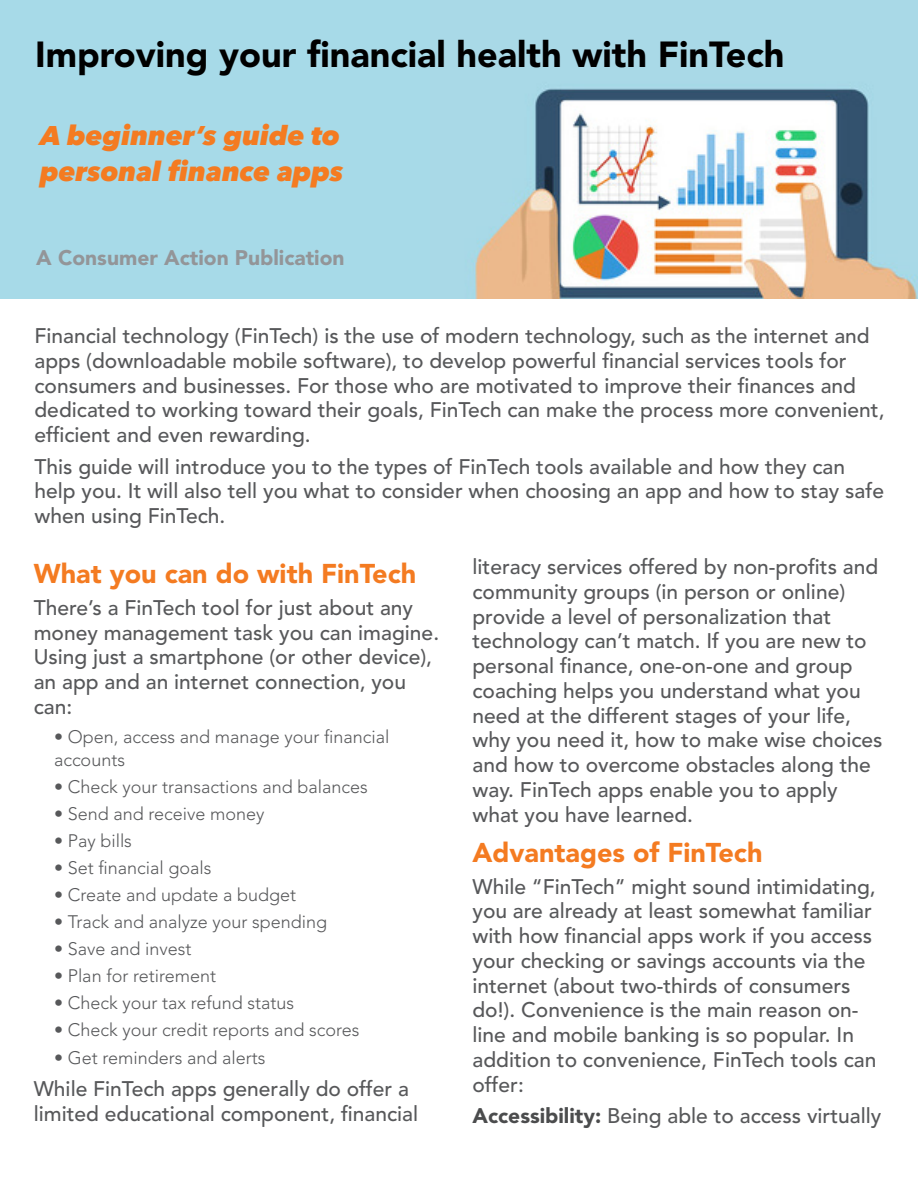
<style>
.page{position:relative;width:918px;height:1188px;background:#fff}
.page>*{position:absolute;margin:0;border:0;box-sizing:border-box;transform-origin:0 0}
.Big_head{font:900 36px "Avenir LT Std";color:#000}
.Subheads{font:900 27px "Avenir LT Std";color:#f47b21}
.Big_head-2{font:italic 800 27px/36px "Avenir Next";color:#f47b21}
.Text{font:500 21px/24.8px "Avenir LT Std";color:#57585a}
.Subheads-2{font:900 21px "Avenir LT Std";color:#939598}
.Bullets2{font:300 18px/22.5px "Avenir LT Std";color:#57585a}
.s1{font-weight:900;color:#4b4c4d}
</style>
<div class="page">
<div style="left:0;top:0;width:446px;height:298px;background:#a7dae8"></div>
<img style="left:446px;top:0;width:472px;height:298px">
<p class="Big_head" style="left:35px;top:33px;width:751px">Improving your financial health with FinTech</p>
<p class="Big_head-2" style="left:40px;top:117px;width:305px">A beginner’s guide to personal finance apps</p>
<p class="Subheads-2" style="left:36px;top:245px;width:310px">A Consumer Action Publication</p>
<p class="Text" style="left:34px;top:324px;width:852px">Financial technology (FinTech) is the use of modern technology, such as the internet and apps (downloadable mobile software), to develop powerful financial services tools for consumers and businesses. For those who are motivated to improve their finances and dedicated to working toward their goals, FinTech can make the process more convenient, efficient and even rewarding.</p>
<p class="Text" style="left:34px;top:455px;width:851px">This guide will introduce you to the types of FinTech tools available and how they can help you. It will also tell you what to consider when choosing an app and how to stay safe when using FinTech.</p>
<p class="Subheads" style="left:34px;top:558px;width:384px">What you can do with FinTech</p>
<p class="Text" style="left:34px;top:596px;width:407px">There’s a FinTech tool for just about any money management task you can imagine.<br>Using just a smartphone (or other device), an app and an internet connection, you can:</p>
<p class="Bullets2" style="left:54px;top:726px;width:337px">• Open, access and manage your financial accounts</p>
<p class="Bullets2" style="left:54px;top:775px;width:315px">• Check your transactions and balances</p>
<p class="Bullets2" style="left:54px;top:802px;width:212px">• Send and receive money</p>
<p class="Bullets2" style="left:54px;top:829px;width:79px">• Pay bills</p>
<p class="Bullets2" style="left:54px;top:856px;width:159px">• Set financial goals</p>
<p class="Bullets2" style="left:54px;top:884px;width:244px">• Create and update a budget</p>
<p class="Bullets2" style="left:54px;top:911px;width:275px">• Track and analyze your spending</p>
<p class="Bullets2" style="left:54px;top:938px;width:139px">• Save and invest</p>
<p class="Bullets2" style="left:54px;top:965px;width:164px">• Plan for retirement</p>
<p class="Bullets2" style="left:54px;top:992px;width:242px">• Check your tax refund status</p>
<p class="Bullets2" style="left:54px;top:1019px;width:307px">• Check your credit reports and scores</p>
<p class="Bullets2" style="left:54px;top:1046px;width:213px">• Get reminders and alerts</p>
<p class="Text" style="left:34px;top:1077px;width:386px">While FinTech apps generally do offer a limited educational component, financial</p>
<p class="Text" style="left:472px;top:555px;width:412px">literacy services offered by non-profits and community groups (in person or online) provide a level of personalization that technology can’t match. If you are new to personal finance, one-on-one and group coaching helps you understand what you need at the different stages of your life, why you need it, how to make wise choices and how to overcome obstacles along the way. FinTech apps enable you to apply what you have learned.</p>
<p class="Subheads" style="left:472px;top:837px;width:292px">Advantages of FinTech</p>
<p class="Text" style="left:472px;top:875px;width:405px">While “FinTech” might sound intimidating, you are already at least somewhat familiar with how financial apps work if you access your checking or savings accounts via the internet (about two-thirds of consumers do!). Convenience is the main reason on&shy;line and mobile banking is so popular. In addition to convenience, FinTech tools can offer:</p>
<p class="Text" style="left:472px;top:1104px;width:410px"><span class="s1">Accessibility:</span> Being able to access virtually</p>
</div>
